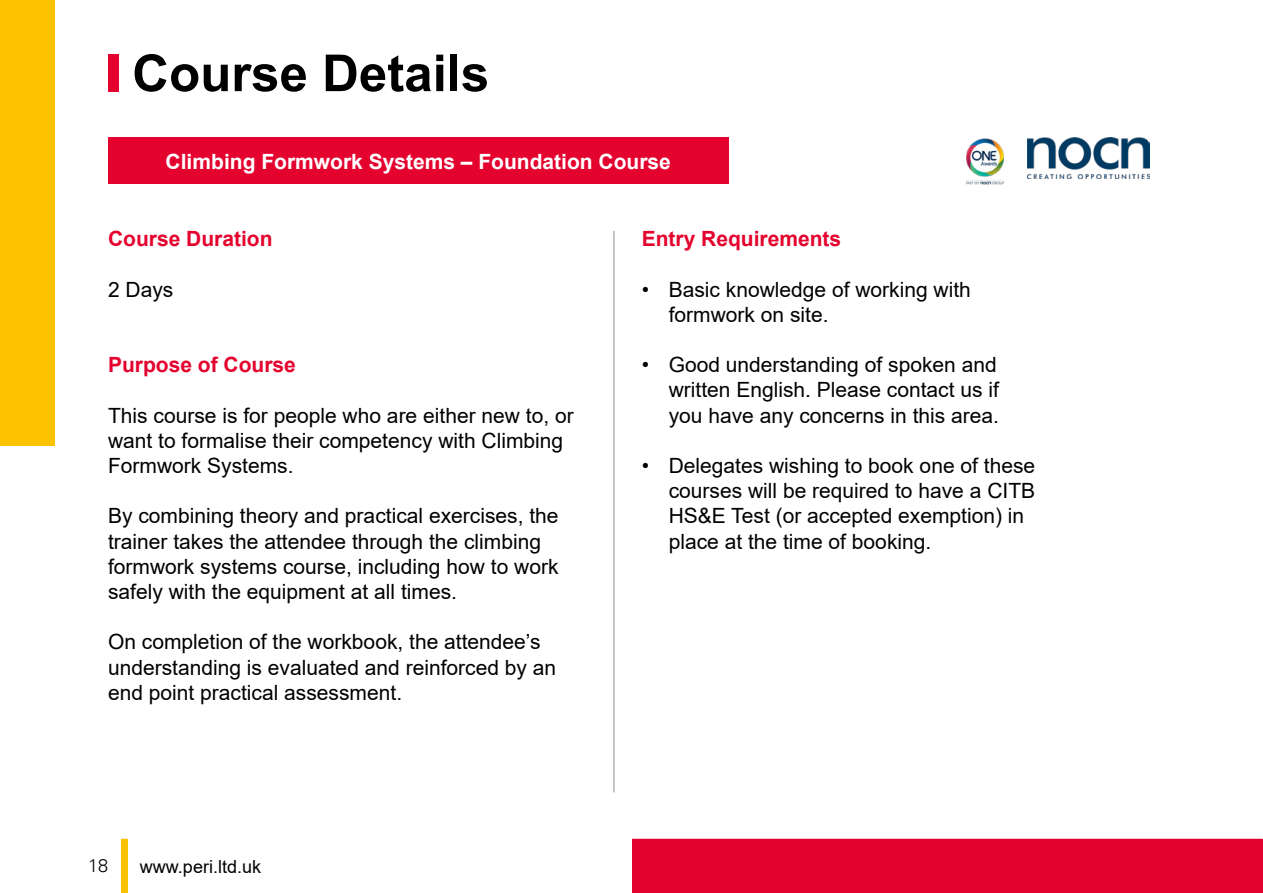
<style>
.page{position:relative;width:1263px;height:893px;background:#fff}
.page>*{position:absolute;margin:0;border:0;box-sizing:border-box;transform-origin:0 0}
.t1{font:700 51px "Arial";color:#000}
.t2{font:21px/25.2px "Arial";color:#000}
.t3{font:21px/25.2px "Arial";color:#020203}
.t4{font:700 21px "Arial";color:#fff}
.t5{font:700 21px "Arial";color:#e4032e}
.t6{font:18px "Arial";color:#000}
.t7{font:300 18px "Univers";color:#000}
</style>
<div class="page">
<div style="left:632px;top:839px;width:631px;height:54px;background:#e4032e"></div>
<div style="left:121px;top:839px;width:6px;height:54px;background:#fdc300"></div>
<div style="left:0;top:0;width:54px;height:446px;background:#fdc300"></div>
<hr style="left:613px;top:231px;width:2px;height:561px;background:#b3b2b2">
<div style="left:108px;top:54px;width:11px;height:37px;background:#e4032e"></div>
<div style="left:108px;top:138px;width:620px;height:46px;background:#e4032e"></div>
<img style="left:1028px;top:138px;width:121px;height:41px">
<img style="left:966px;top:138px;width:38px;height:46px">
<h1 class="t1" style="left:132px;top:37px;width:359px">Course Details</h1>
<p class="t4" style="left:253px;top:146px;width:332px">SKYDECK Panel Soffit Formwork</p>
<p class="t4" style="left:166px;top:146px;width:507px">Climbing Formwork Systems – Foundation Course</p>
<p class="t5" style="left:108px;top:224px;width:166px">Course Duration</p>
<p class="t2" style="left:108px;top:276px;width:67px">2 Days</p>
<p class="t5" style="left:108px;top:350px;width:189px">Purpose of Course</p>
<p class="t2" style="left:108px;top:402px;width:467px">This course is for people who are either new to, or want to formalise their competency with Climbing<br>Formwork Systems.</p>
<p class="t2" style="left:108px;top:503px;width:452px">By combining theory and practical exercises, the trainer takes the attendee through the climbing formwork systems course, including how to work safely with the equipment at all times.</p>
<p class="t2" style="left:108px;top:629px;width:450px">On completion of the workbook, the attendee’s understanding is evaluated and reinforced by an end point practical assessment.</p>
<p class="t2" style="left:481px;top:428px;width:103px">Panel Slab</p>
<p class="t2" style="left:207px;top:453px;width:84px">systems.</p>
<p class="t2" style="left:108px;top:528px;width:459px;text-indent:356px">Panel Slab<br>Formwork course, including how to work safely with the equipment at all imes.</p>
<p class="t5" style="left:642px;top:224px;width:201px">Entry Requirements</p>
<p class="t3" style="left:669px;top:276px;width:304px;text-indent:-27px">• Basic knowledge of working with formwork on site.</p>
<p class="t3" style="left:669px;top:352px;width:332px;text-align:justify;text-indent:-27px">• Good understanding of spoken and written English. Please contact us if you have any concerns in this area.</p>
<p class="t3" style="left:669px;top:453px;width:368px;text-indent:-27px">• Delegates wishing to book one of these courses will be required to have a CITB HS&amp;E Test (or accepted exemption) in place at the time of booking.</p>
<p class="t7" style="left:88px;top:854px;width:22px">18</p>
<p class="t6" style="left:140px;top:854px;width:123px">www.peri.ltd.uk</p>
<p class="t6" style="left:98px;top:854px;width:12px">0</p>
</div>
